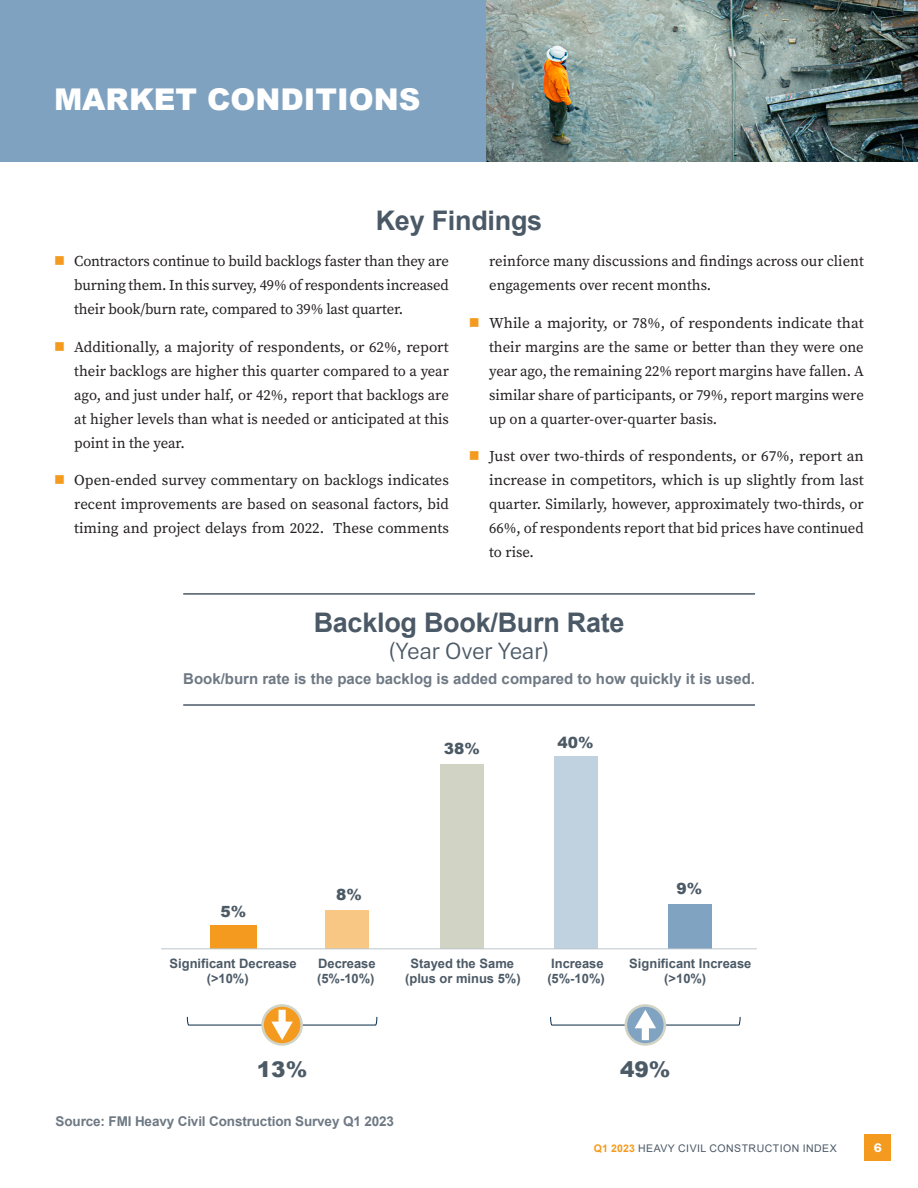
<style>
.page{position:relative;width:918px;height:1188px;background:#fff}
.page>*{position:absolute;margin:0;border:0;box-sizing:border-box;transform-origin:0 0}
.Cover_Page_Header{font:900 30px "Arial";color:#fff}
.t1{font:700 27px "Arial";letter-spacing:-.01em;color:#4b5966}
.t2{font:300 22.5px "Public Sans";letter-spacing:-.015em;color:#4b5966}
.t3{font:900 21.6px "Arial";color:#4c5a66}
.t4{font:900 15.45px "Arial";color:#4c5a66}
.t5{font:15px/24px "Source Serif Pro";color:#231f20;text-align:justify}
.t6{font:700 15px "Arial";color:#6e7984}
.t7{font:700 13.5px "Arial";letter-spacing:-.01em;color:#6e7984}
.t8{font:700 12.9px/14.9px "Arial";color:#4c5a66}
.t9{font:800 12px "Public Sans";color:#fff}
.t10{font:10.5px "Arial";letter-spacing:.045em;color:#4b5966}
.s1{font-weight:700;color:#f49a1e}
</style>
<div class="page">
<div style="left:865px;top:1135px;width:26px;height:26px;background:#f49a1e"></div>
<div style="left:0;top:0;width:918px;height:162px;background:#7fa2c1"></div>
<img style="left:486px;top:0;width:432px;height:162px">
<div style="left:669px;top:904px;width:43px;height:45px;background:#81a3c2"></div>
<div style="left:554px;top:757px;width:44px;height:192px;background:#c0d1e0"></div>
<div style="left:440px;top:764px;width:44px;height:185px;background:#d1d3c5"></div>
<div style="left:326px;top:910px;width:43px;height:39px;background:#f8c784"></div>
<div style="left:210px;top:926px;width:47px;height:23px;background:#f39a1f"></div>
<hr style="left:161px;top:948px;width:596px;height:1px;background:#bcc6cd">
<svg style="left:263px;top:1005px;width:39px;height:39px"></svg>
<div style="left:261px;top:1004px;width:42px;height:42px;border:3px solid #d1d3c5;border-radius:50%"></div>
<svg style="left:187px;top:1010px;width:191px;height:30px"></svg>
<svg style="left:626px;top:1005px;width:39px;height:39px"></svg>
<div style="left:625px;top:1004px;width:41px;height:42px;border:3px solid #d1d3c5;border-radius:50%"></div>
<svg style="left:550px;top:1010px;width:191px;height:30px"></svg>
<hr style="left:183px;top:593px;width:572px;height:2px;background:#4b5966">
<hr style="left:183px;top:704px;width:572px;height:2px;background:#4b5966">
<p class="Cover_Page_Header" style="left:54px;top:78px;width:368px">MARKET CONDITIONS</p>
<p class="t1" style="left:376px;top:201px;width:168px">Key Findings</p>
<p class="t5" style="left:74px;top:249px;width:376px">Contractors continue to build backlogs faster than they are burning them. In this survey, 49% of respondents increased their book/burn rate, compared to 39% last quarter.</p>
<p class="t5" style="left:74px;top:335px;width:376px">Additionally, a majority of respondents, or 62%, report their backlogs are higher this quarter compared to a year ago, and just under half, or 42%, report that backlogs are at higher levels than what is needed or anticipated at this point in the year.</p>
<p class="t5" style="left:74px;top:468px;width:376px">Open-ended survey commentary on backlogs indicates recent improvements are based on seasonal factors, bid timing and project delays from 2022. These comments</p>
<p class="t5" style="left:489px;top:249px;width:376px">reinforce many discussions and findings across our client engagements over recent months.</p>
<p class="t5" style="left:489px;top:311px;width:376px">While a majority, or 78%, of respondents indicate that their margins are the same or better than they were one year ago, the remaining 22% report margins have fallen. A similar share of participants, or 79%, report margins were up on a quarter-over-quarter basis.</p>
<p class="t5" style="left:489px;top:444px;width:376px">Just over two-thirds of respondents, or 67%, report an increase in competitors, which is up slightly from last quarter. Similarly, however, approximately two-thirds, or 66%, of respondents report that bid prices have continued to rise.</p>
<p class="t1" style="left:314px;top:603px;width:312px">Backlog Book/Burn Rate</p>
<p class="t2" style="left:389px;top:635px;width:162px">(Year Over Year)</p>
<p class="t6" style="left:183px;top:669px;width:573px">Book/burn rate is the pace backlog is added compared to how quickly it is used.</p>
<p class="t4" style="left:444px;top:737px;width:38px">38%</p>
<p class="t4" style="left:558px;top:731px;width:38px">40%</p>
<p class="t4" style="left:220px;top:900px;width:27px">5%</p>
<p class="t8" style="left:207px;top:956px;width:92px;text-indent:-37px">Significant Decrease (&gt;10%)</p>
<p class="t4" style="left:336px;top:883px;width:27px">8%</p>
<p class="t8" style="left:317px;top:956px;width:60px">Decrease (5%-10%)</p>
<p class="t8" style="left:405px;top:956px;width:117px;text-align:center">Stayed the Same (plus or minus 5%)</p>
<p class="t8" style="left:547px;top:956px;width:59px;text-align:center">Increase (5%-10%)</p>
<p class="t4" style="left:676px;top:877px;width:27px">9%</p>
<p class="t8" style="left:664px;top:956px;width:89px;text-indent:-35px">Significant Increase (&gt;10%)</p>
<p class="t3" style="left:257px;top:1054px;width:52px">13%</p>
<p class="t3" style="left:620px;top:1054px;width:52px">49%</p>
<p class="t7" style="left:56px;top:1112px;width:340px">Source: FMI Heavy Civil Construction Survey Q1 2023</p>
<p class="t10" style="left:594px;top:1141px;width:244px"><span class="s1">Q1 2023</span> HEAVY CIVIL CONSTRUCTION INDEX</p>
<p class="t9" style="left:874px;top:1139px;width:10px">6</p>
</div>
